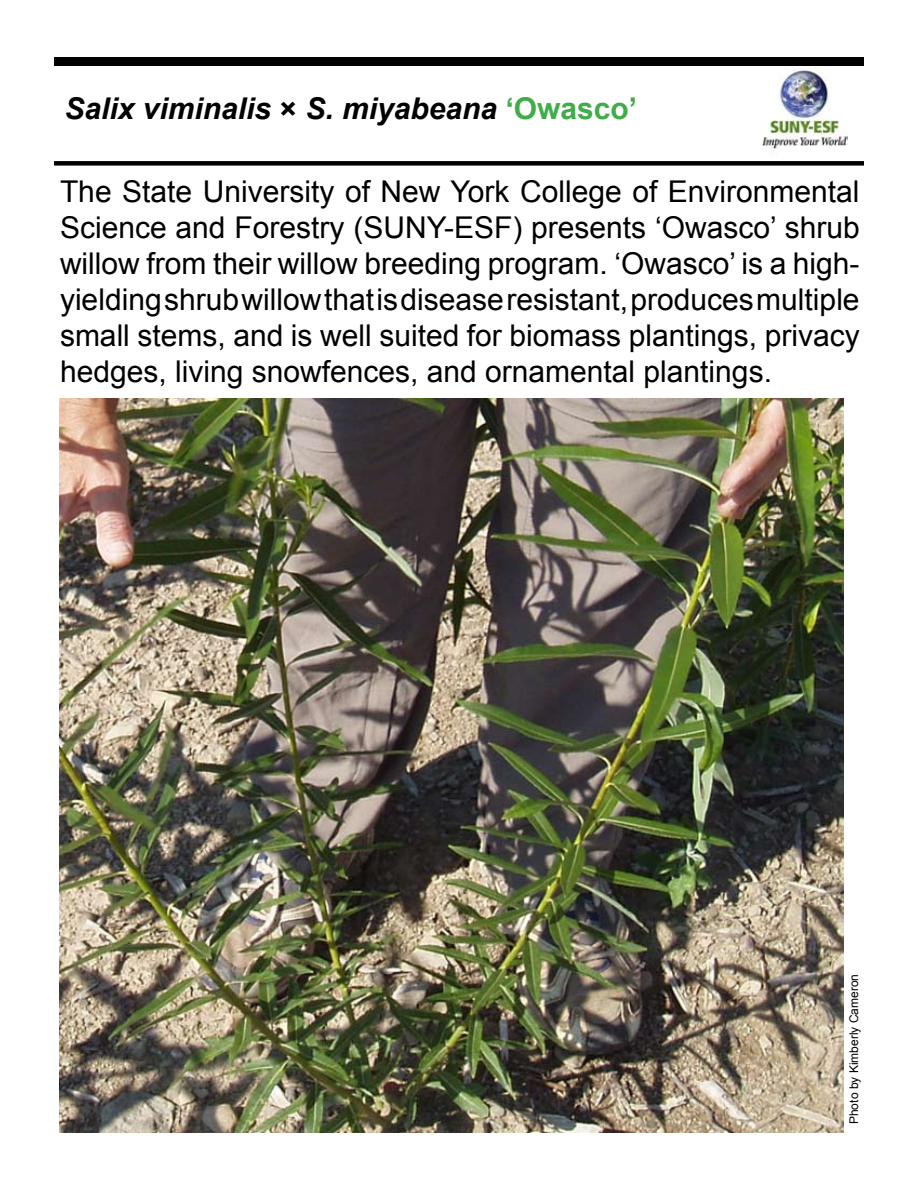
<style>
.page{position:relative;width:918px;height:1188px;background:#fff}
.page>*{position:absolute;margin:0;border:0;box-sizing:border-box;transform-origin:0 0}
.t1{font:30px/36px "Arial";color:#000;text-align:justify}
.t2{font:italic 700 30px "Arial";color:#000}
.t3{font:12px "Arial";color:#000}
.s1{font-style:normal}
.s2{font-style:normal;color:#41ad49}
</style>
<div class="page">
<div style="left:54px;top:161px;width:810px;height:5px;background:#000"></div>
<div style="left:54px;top:57px;width:810px;height:9px;background:#000"></div>
<img style="left:762px;top:69px;width:86px;height:80px">
<img style="left:60px;top:398px;width:784px;height:734px">
<p class="t2" style="left:64px;top:89px;width:574px">Salix viminalis <span class="s1">×</span> S. miyabeana <span class="s2">‘Owasco’</span></p>
<p class="t1" style="left:60px;top:174px;width:801px">The State University of New York College of Environmental Science and Forestry (SUNY-ESF) presents ‘Owasco’ shrub willow from their willow breeding program. ‘Owasco’ is a high&shy;yielding shrub willow that is disease resistant, produces multiple small stems, and is well suited for biomass plantings, privacy hedges, living snowfences, and ornamental plantings.</p>
<p class="t3" style="left:846px;top:1124px;width:152px;rotate:-90deg">Photo by Kimberly Cameron</p>
</div>
